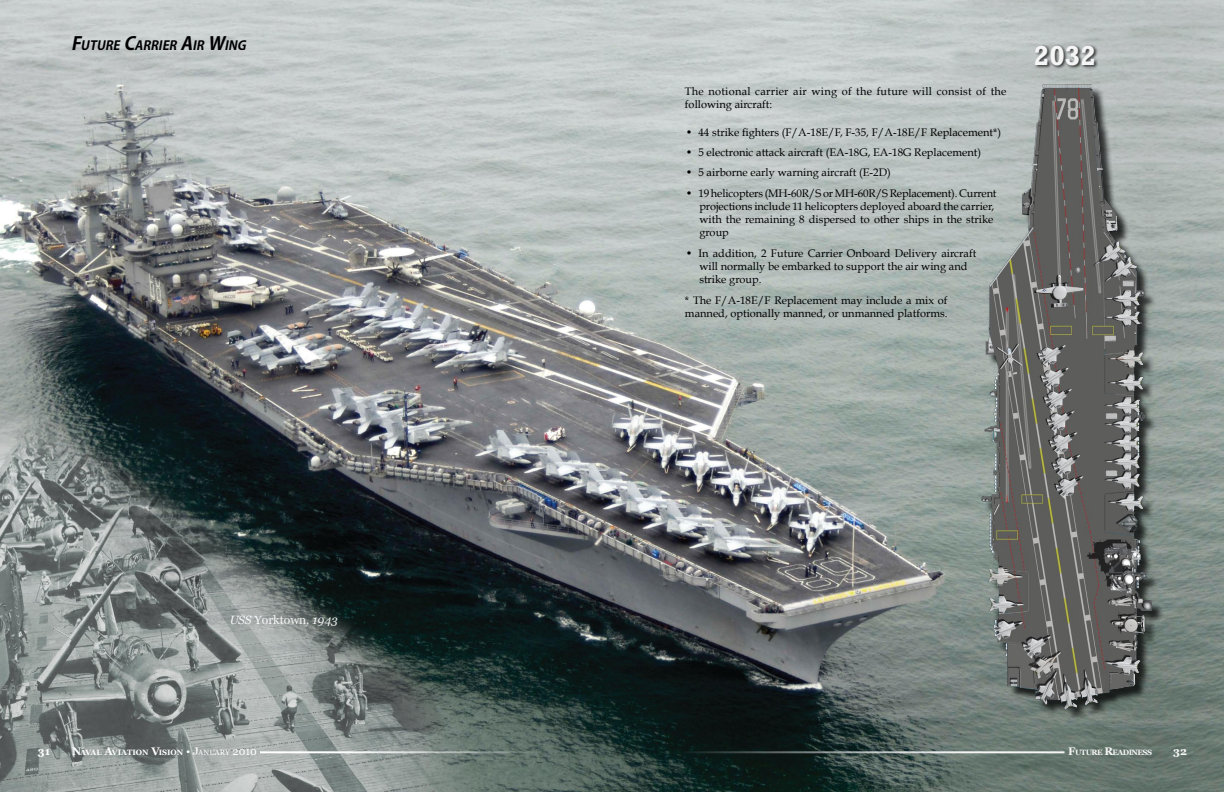
<style>
.page{position:relative;width:1224px;height:792px;background:#fff}
.page>*{position:absolute;margin:0;border:0;box-sizing:border-box;transform-origin:0 0}
.t1{font:700 28px "Rockwell";color:#f5f5f5}
.t2{font:italic 700 12.6px "Koz Go Pro";color:#000}
.t3{font:italic 12px "Georgia";color:#fff}
.t4{font:11px/13.2px "Book Antiqua";color:#000}
.t5{font:11px/13.2px "Book Antiqua";letter-spacing:.025em;color:#000}
.t6{font:700 11px "Georgia";color:#fff}
.t7{font:700 11px "Georgia";color:#f5f5f5}
.t8{font:700 7.7px "Georgia";color:#fff}
.t9{font:700 7.7px "Georgia";letter-spacing:-.07em;color:#f5f5f5}
.s1{font-size:18px}
.s2{font-style:normal}
.s3{font-size:11px}
.s4{font-weight:400;font-size:11px}
.s5{font-weight:400}
</style>
<div class="page">
<img style="left:0;top:0;width:1224px;height:792px">
<div style="left:983px;top:82px;width:181px;height:635px;background:#000;opacity:.75"></div>
<img style="left:981px;top:81px;width:171px;height:629px">
<div style="left:1034px;top:44px;width:65px;height:26px;background:#000;opacity:.75"></div>
<hr style="left:260px;top:751px;width:280px;height:2px;background:#fff">
<hr style="left:684px;top:751px;width:381px;height:2px;background:#f5f5f5">
<p class="t2" style="left:71px;top:38px;width:179px"><span class="s1">F</span>UTURE <span class="s1">C</span>ARRIER <span class="s1">A</span>IR <span class="s1">W</span>ING</p>
<p class="t3" style="left:229px;top:613px;width:110px">USS <span class="s2">Yorktown</span>, 1943</p>
<p class="t5" style="left:685px;top:84px;width:323px">The notional carrier air wing of the future will consist of the following aircraft:</p>
<p class="t4" style="left:686px;top:125px;width:317px">• 44 strike fighters (F/A-18E/F, F-35, F/A-18E/F Replacement*)</p>
<p class="t4" style="left:686px;top:146px;width:297px">• 5 electronic attack aircraft (EA-18G, EA-18G Replacement)</p>
<p class="t4" style="left:686px;top:166px;width:207px">• 5 airborne early warning aircraft (E-2D)</p>
<p class="t4" style="left:699px;top:186px;width:299px;text-indent:-13px">• 19 helicopters (MH-60R/S or MH-60R/S Replacement). Current projections include 11 helicopters deployed aboard the carrier, with the remaining 8 dispersed to other ships in the strike group</p>
<p class="t4" style="left:699px;top:246px;width:279px;text-indent:-13px">• In addition, 2 Future Carrier Onboard Delivery aircraft will normally be embarked to support the air wing and strike group.</p>
<p class="t4" style="left:685px;top:293px;width:264px">* The F/A-18E/F Replacement may include a mix of manned, optionally manned, or unmanned platforms.</p>
<h1 class="t1" style="left:1034px;top:38px;width:63px">2032</h1>
<p class="t6" style="left:38px;top:744px;width:14px">31</p>
<p class="t8" style="left:72px;top:748px;width:186px"><span class="s3">N</span>AVAL <span class="s3">A</span>VIATION <span class="s3">V</span>ISION <span class="s4">• J</span><span class="s5">ANUARY</span> <span class="s4">2010</span></p>
<p class="t9" style="left:1068px;top:748px;width:85px"><span class="s3">F</span>UTURE <span class="s3">R</span>EADINESS</p>
<p class="t7" style="left:1173px;top:744px;width:15px">32</p>
</div>
